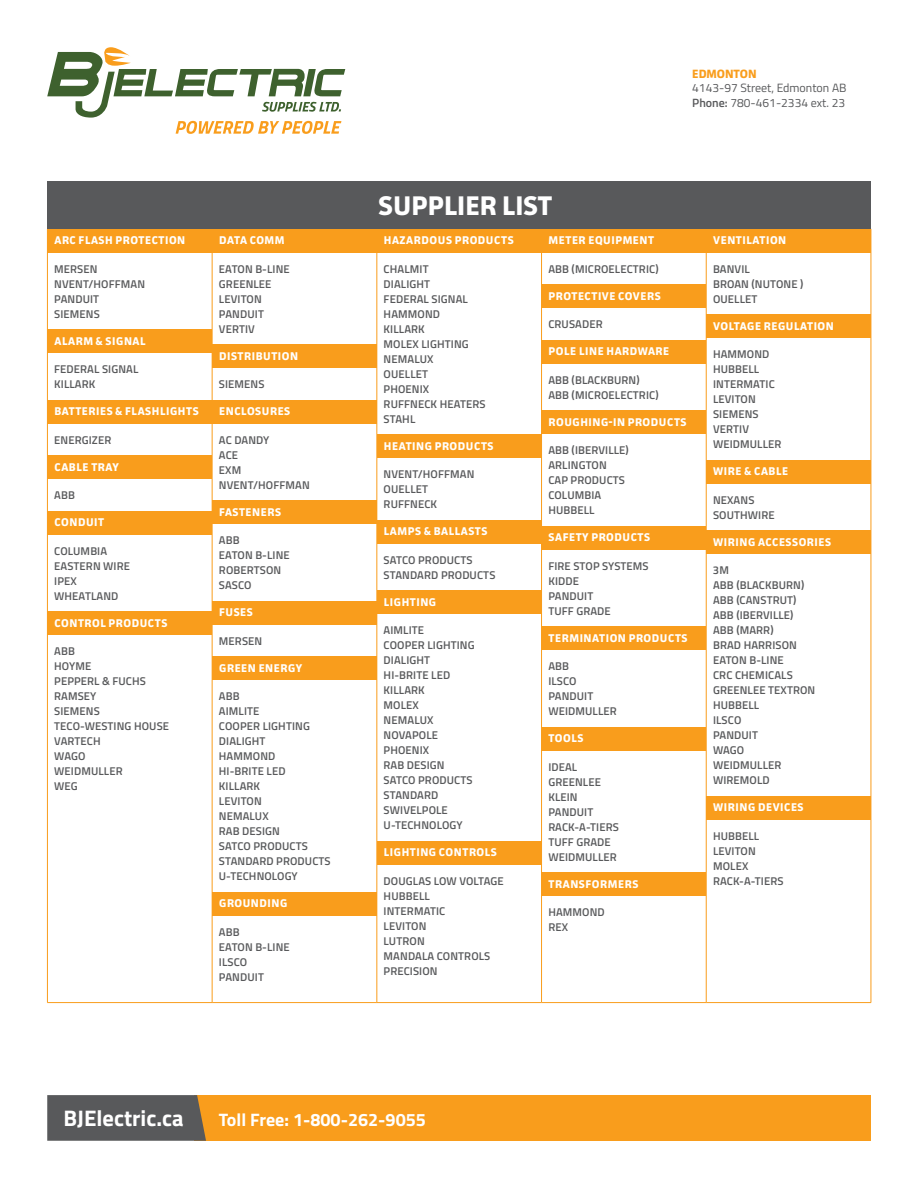
<style>
.page{position:relative;width:918px;height:1188px;background:#fff}
.page>*{position:absolute;margin:0;border:0;box-sizing:border-box;transform-origin:0 0}
.t1{font:700 27px "Facit";color:#fff}
.t2{font:700 22.5px "Titillium Web";color:#fff}
.t3{font:700 18px "Titillium Web";color:#fff}
.t4{font:12px/14.4px "Titillium Web";color:#58595b}
.t5{font:700 12px "Facit";color:#f99d1c}
.t6{font:600 11.25px/15px "Titillium Web";letter-spacing:.01em;color:#58595b}
.t7{font:700 11.25px "Facit";letter-spacing:.05em;color:#fff}
.s1{font-weight:600}
</style>
<div class="page">
<hr style="left:47px;top:229px;width:1px;height:773px;background:#f99d1c">
<hr style="left:212px;top:229px;width:1px;height:773px;background:#f99d1c">
<hr style="left:377px;top:229px;width:1px;height:773px;background:#f99d1c">
<hr style="left:541px;top:229px;width:1px;height:773px;background:#f99d1c">
<hr style="left:706px;top:229px;width:1px;height:773px;background:#f99d1c">
<hr style="left:871px;top:229px;width:1px;height:773px;background:#f99d1c">
<hr style="left:47px;top:1002px;width:165px;height:1px;background:#f99d1c">
<hr style="left:212px;top:1002px;width:165px;height:1px;background:#f99d1c">
<hr style="left:377px;top:1002px;width:165px;height:1px;background:#f99d1c">
<hr style="left:542px;top:1002px;width:164px;height:1px;background:#f99d1c">
<hr style="left:706px;top:1002px;width:165px;height:1px;background:#f99d1c">
<div style="left:47px;top:229px;width:165px;height:24px;background:#f99d1c"></div>
<div style="left:47px;top:330px;width:165px;height:23px;background:#f99d1c"></div>
<div style="left:47px;top:400px;width:165px;height:24px;background:#f99d1c"></div>
<div style="left:47px;top:456px;width:165px;height:23px;background:#f99d1c"></div>
<div style="left:47px;top:511px;width:165px;height:24px;background:#f99d1c"></div>
<div style="left:47px;top:612px;width:165px;height:23px;background:#f99d1c"></div>
<div style="left:212px;top:229px;width:165px;height:24px;background:#f99d1c"></div>
<div style="left:212px;top:345px;width:165px;height:23px;background:#f99d1c"></div>
<div style="left:212px;top:400px;width:165px;height:24px;background:#f99d1c"></div>
<div style="left:212px;top:501px;width:165px;height:23px;background:#f99d1c"></div>
<div style="left:212px;top:601px;width:165px;height:24px;background:#f99d1c"></div>
<div style="left:212px;top:657px;width:165px;height:23px;background:#f99d1c"></div>
<div style="left:212px;top:892px;width:165px;height:24px;background:#f99d1c"></div>
<div style="left:377px;top:229px;width:165px;height:24px;background:#f99d1c"></div>
<div style="left:377px;top:435px;width:165px;height:23px;background:#f99d1c"></div>
<div style="left:377px;top:520px;width:165px;height:24px;background:#f99d1c"></div>
<div style="left:377px;top:591px;width:165px;height:23px;background:#f99d1c"></div>
<div style="left:377px;top:841px;width:165px;height:24px;background:#f99d1c"></div>
<div style="left:542px;top:229px;width:164px;height:24px;background:#f99d1c"></div>
<div style="left:542px;top:285px;width:164px;height:23px;background:#f99d1c"></div>
<div style="left:542px;top:340px;width:164px;height:24px;background:#f99d1c"></div>
<div style="left:542px;top:411px;width:164px;height:23px;background:#f99d1c"></div>
<div style="left:542px;top:526px;width:164px;height:24px;background:#f99d1c"></div>
<div style="left:542px;top:627px;width:164px;height:23px;background:#f99d1c"></div>
<div style="left:542px;top:727px;width:164px;height:24px;background:#f99d1c"></div>
<div style="left:542px;top:873px;width:164px;height:23px;background:#f99d1c"></div>
<div style="left:706px;top:229px;width:165px;height:24px;background:#f99d1c"></div>
<div style="left:706px;top:315px;width:165px;height:23px;background:#f99d1c"></div>
<div style="left:706px;top:460px;width:165px;height:24px;background:#f99d1c"></div>
<div style="left:706px;top:531px;width:165px;height:23px;background:#f99d1c"></div>
<div style="left:706px;top:796px;width:165px;height:24px;background:#f99d1c"></div>
<div style="left:194px;top:1095px;width:677px;height:46px;background:#f99d1c"></div>
<svg style="left:47px;top:1095px;width:159px;height:46px;background:#5d5c5a"></svg>
<svg style="left:47px;top:47px;width:298px;height:87px"></svg>
<div style="left:47px;top:181px;width:824px;height:48px;background:#58595b"></div>
<p class="t7" style="left:54px;top:236px;width:132px">ARC FLASH PROTECTION</p>
<p class="t6" style="left:54px;top:261px;width:92px">MERSEN<br>NVENT/HOFFMAN<br>PANDUIT<br>SIEMENS</p>
<p class="t7" style="left:54px;top:337px;width:93px">ALARM &amp; SIGNAL</p>
<p class="t6" style="left:54px;top:362px;width:86px">FEDERAL SIGNAL<br>KILLARK</p>
<p class="t7" style="left:54px;top:407px;width:146px">BATTERIES &amp; FLASHLIGHTS</p>
<p class="t6" style="left:54px;top:432px;width:59px">ENERGIZER</p>
<p class="t7" style="left:54px;top:463px;width:66px">CABLE TRAY</p>
<p class="t6" style="left:54px;top:488px;width:22px">ABB</p>
<p class="t7" style="left:54px;top:518px;width:51px">CONDUIT</p>
<p class="t6" style="left:54px;top:543px;width:77px">COLUMBIA<br>EASTERN WIRE<br>IPEX<br>WHEATLAND</p>
<p class="t7" style="left:54px;top:619px;width:115px">CONTROL PRODUCTS</p>
<p class="t6" style="left:54px;top:644px;width:116px">ABB<br>HOYME<br>PEPPERL &amp; FUCHS<br>RAMSEY<br>SIEMENS<br>TECO-WESTING HOUSE<br>VARTECH<br>WAGO<br>WEIDMULLER<br>WEG</p>
<p class="t7" style="left:219px;top:236px;width:67px">DATA COMM</p>
<p class="t6" style="left:219px;top:261px;width:72px">EATON B-LINE<br>GREENLEE<br>LEVITON<br>PANDUIT<br>VERTIV</p>
<p class="t7" style="left:219px;top:352px;width:81px">DISTRIBUTION</p>
<p class="t6" style="left:219px;top:377px;width:47px">SIEMENS</p>
<p class="t7" style="left:219px;top:407px;width:73px">ENCLOSURES</p>
<p class="t6" style="left:219px;top:432px;width:92px">AC DANDY<br>ACE<br>EXM<br>NVENT/HOFFMAN</p>
<p class="t7" style="left:219px;top:508px;width:63px">FASTENERS</p>
<p class="t6" style="left:219px;top:533px;width:72px">ABB<br>EATON B-LINE<br>ROBERTSON<br>SASCO</p>
<p class="t7" style="left:219px;top:608px;width:35px">FUSES</p>
<p class="t6" style="left:219px;top:633px;width:45px">MERSEN</p>
<p class="t7" style="left:219px;top:664px;width:85px">GREEN ENERGY</p>
<p class="t6" style="left:219px;top:689px;width:113px">ABB<br>AIMLITE<br>COOPER LIGHTING<br>DIALIGHT<br>HAMMOND<br>HI-BRITE LED<br>KILLARK<br>LEVITON<br>NEMALUX<br>RAB DESIGN<br>SATCO PRODUCTS<br>STANDARD PRODUCTS<br>U-TECHNOLOGY</p>
<p class="t7" style="left:219px;top:899px;width:70px">GROUNDING</p>
<p class="t6" style="left:219px;top:924px;width:72px">ABB<br>EATON B-LINE<br>ILSCO<br>PANDUIT</p>
<h1 class="t1" style="left:379px;top:196px;width:175px">SUPPLIER LIST</h1>
<p class="t5" style="left:692px;top:69px;width:66px">EDMONTON</p>
<p class="t4" style="left:692px;top:82px;width:156px">4143-97 Street, Edmonton AB<br><span class="s1">Phone:</span> 780-461-2334 ext. 23</p>
<p class="t7" style="left:384px;top:236px;width:131px">HAZARDOUS PRODUCTS</p>
<p class="t6" style="left:384px;top:261px;width:104px">CHALMIT<br>DIALIGHT<br>FEDERAL SIGNAL<br>HAMMOND<br>KILLARK<br>MOLEX LIGHTING<br>NEMALUX<br>OUELLET<br>PHOENIX<br>RUFFNECK HEATERS<br>STAHL</p>
<p class="t7" style="left:384px;top:442px;width:111px">HEATING PRODUCTS</p>
<p class="t6" style="left:384px;top:467px;width:92px">NVENT/HOFFMAN<br>OUELLET<br>RUFFNECK</p>
<p class="t7" style="left:384px;top:527px;width:105px">LAMPS &amp; BALLASTS</p>
<p class="t6" style="left:384px;top:552px;width:113px">SATCO PRODUCTS<br>STANDARD PRODUCTS</p>
<p class="t7" style="left:384px;top:598px;width:54px">LIGHTING</p>
<p class="t6" style="left:384px;top:623px;width:92px">AIMLITE<br>COOPER LIGHTING<br>DIALIGHT<br>HI-BRITE LED<br>KILLARK<br>MOLEX<br>NEMALUX<br>NOVAPOLE<br>PHOENIX<br>RAB DESIGN<br>SATCO PRODUCTS<br>STANDARD<br>SWIVELPOLE<br>U-TECHNOLOGY</p>
<p class="t7" style="left:384px;top:848px;width:115px">LIGHTING CONTROLS</p>
<p class="t6" style="left:384px;top:873px;width:122px">DOUGLAS LOW VOLTAGE<br>HUBBELL<br>INTERMATIC<br>LEVITON<br>LUTRON<br>MANDALA CONTROLS<br>PRECISION</p>
<p class="t7" style="left:549px;top:236px;width:107px">METER EQUIPMENT</p>
<p class="t6" style="left:548px;top:261px;width:112px">ABB (MICROELECTRIC)</p>
<p class="t7" style="left:549px;top:292px;width:114px">PROTECTIVE COVERS</p>
<p class="t6" style="left:548px;top:317px;width:56px">CRUSADER</p>
<p class="t7" style="left:549px;top:347px;width:122px">POLE LINE HARDWARE</p>
<p class="t6" style="left:548px;top:372px;width:112px">ABB (BLACKBURN)<br>ABB (MICROELECTRIC)</p>
<p class="t7" style="left:549px;top:418px;width:140px">ROUGHING-IN PRODUCTS</p>
<p class="t6" style="left:548px;top:442px;width:82px">ABB (IBERVILLE)<br>ARLINGTON<br>CAP PRODUCTS<br>COLUMBIA<br>HUBBELL</p>
<p class="t7" style="left:549px;top:533px;width:103px">SAFETY PRODUCTS</p>
<p class="t6" style="left:548px;top:558px;width:102px">FIRE STOP SYSTEMS<br>KIDDE<br>PANDUIT<br>TUFF GRADE</p>
<p class="t7" style="left:549px;top:634px;width:141px">TERMINATION PRODUCTS</p>
<p class="t6" style="left:548px;top:659px;width:70px">ABB<br>ILSCO<br>PANDUIT<br>WEIDMULLER</p>
<p class="t7" style="left:549px;top:734px;width:37px">TOOLS</p>
<p class="t6" style="left:548px;top:759px;width:72px">IDEAL<br>GREENLEE<br>KLEIN<br>PANDUIT<br>RACK-A-TIERS<br>TUFF GRADE<br>WEIDMULLER</p>
<p class="t7" style="left:549px;top:880px;width:91px">TRANSFORMERS</p>
<p class="t6" style="left:548px;top:905px;width:58px">HAMMOND<br>REX</p>
<p class="t7" style="left:713px;top:236px;width:75px">VENTILATION</p>
<p class="t6" style="left:713px;top:261px;width:92px">BANVIL<br>BROAN (NUTONE )<br>OUELLET</p>
<p class="t7" style="left:713px;top:322px;width:122px">VOLTAGE REGULATION</p>
<p class="t6" style="left:713px;top:347px;width:70px">HAMMOND<br>HUBBELL<br>INTERMATIC<br>LEVITON<br>SIEMENS<br>VERTIV<br>WEIDMULLER</p>
<p class="t7" style="left:713px;top:467px;width:77px">WIRE &amp; CABLE</p>
<p class="t6" style="left:713px;top:492px;width:63px">NEXANS<br>SOUTHWIRE</p>
<p class="t7" style="left:713px;top:538px;width:119px">WIRING ACCESSORIES</p>
<p class="t6" style="left:713px;top:563px;width:104px">3M<br>ABB (BLACKBURN)<br>ABB (CANSTRUT)<br>ABB (IBERVILLE)<br>ABB (MARR)<br>BRAD HARRISON<br>EATON B-LINE<br>CRC CHEMICALS<br>GREENLEE TEXTRON<br>HUBBELL<br>ILSCO<br>PANDUIT<br>WAGO<br>WEIDMULLER<br>WIREMOLD</p>
<p class="t7" style="left:713px;top:803px;width:92px">WIRING DEVICES</p>
<p class="t6" style="left:713px;top:828px;width:72px">HUBBELL<br>LEVITON<br>MOLEX<br>RACK-A-TIERS</p>
<h2 class="t2" style="left:64px;top:1105px;width:122px">BJElectric.ca</h2>
<h3 class="t3" style="left:219px;top:1109px;width:209px">Toll Free: 1-800-262-9055</h3>
</div>
